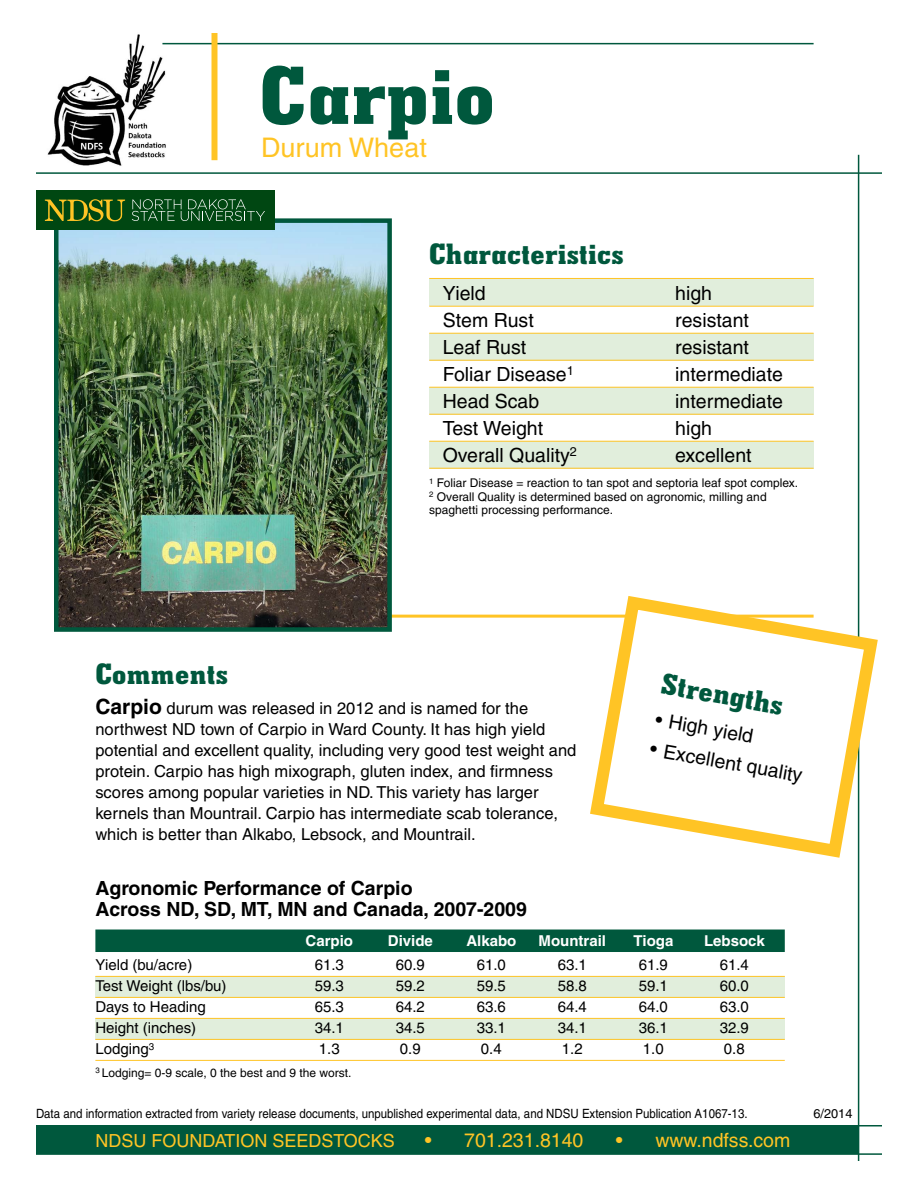
<style>
.page{position:relative;width:918px;height:1188px;background:#fff}
.page>*{position:absolute;margin:0;border:0;box-sizing:border-box;transform-origin:0 0}
.t1{font:84px "Geometric Slab 703 BT Xtra Bold Cond";letter-spacing:.01em;color:#00583d;scale:1.25 1}
.t2{font:30px "Geometric Slab 703 BT Xtra Bold Cond";letter-spacing:.01em;color:#00583d;scale:1.25 1}
.t3{font:27px "Helvetica";color:#ffc425}
.t4{font:19.5px "Helvetica";color:#000}
.t5{font:700 19.5px/21px "Helvetica";color:#000}
.t6{font:19.5px "Helvetica";color:#ffc425}
.t7{font:18px "Helvetica";color:#ffc425}
.t8{font:16.5px/21px "Helvetica";color:#000}
.t9{font:15px "Helvetica";color:#000}
.t10{font:700 15px "Helvetica";color:#fff}
.t11{font:12.75px "Helvetica";color:#000;scale:.9 1}
.t12{font:12.75px "Helvetica";color:#000}
.t13{font:12px/13.5px "Helvetica";color:#000}
.s1{font-weight:700;font-size:21px}
</style>
<div class="page">
<div style="left:95px;top:1018px;width:690px;height:21px;background:#e1eedc"></div>
<div style="left:95px;top:977px;width:690px;height:21px;background:#e1eedc"></div>
<img style="left:47px;top:34px;width:124px;height:132px">
<hr style="left:36px;top:172px;width:846px;height:2px;background:#00583d">
<hr style="left:162px;top:43px;width:652px;height:1px;background:#00583d">
<hr style="left:95px;top:615px;width:719px;height:3px;background:#ffc425">
<div style="left:429px;top:278px;width:385px;height:28px;background:#e1eedc"></div>
<div style="left:429px;top:333px;width:385px;height:27px;background:#e1eedc"></div>
<div style="left:429px;top:387px;width:385px;height:27px;background:#e1eedc"></div>
<div style="left:429px;top:441px;width:385px;height:27px;background:#e1eedc"></div>
<hr style="left:429px;top:278px;width:385px;height:1px;background:#ffc425">
<hr style="left:429px;top:306px;width:385px;height:1px;background:#ffc425">
<hr style="left:429px;top:333px;width:385px;height:1px;background:#ffc425">
<hr style="left:429px;top:360px;width:385px;height:1px;background:#ffc425">
<hr style="left:429px;top:387px;width:385px;height:1px;background:#ffc425">
<hr style="left:429px;top:414px;width:385px;height:1px;background:#ffc425">
<hr style="left:429px;top:441px;width:385px;height:1px;background:#ffc425">
<hr style="left:429px;top:468px;width:385px;height:1px;background:#ffc425">
<div style="left:95px;top:930px;width:690px;height:22px;background:#00583d"></div>
<hr style="left:95px;top:976px;width:690px;height:1px;background:#ffc425">
<hr style="left:95px;top:997px;width:690px;height:1px;background:#ffc425">
<hr style="left:95px;top:1018px;width:690px;height:1px;background:#ffc425">
<hr style="left:95px;top:1039px;width:690px;height:1px;background:#ffc425">
<hr style="left:95px;top:1060px;width:690px;height:1px;background:#ffc425">
<div style="left:212px;top:33px;width:6px;height:127px;background:#ffc425"></div>
<img style="left:59px;top:223px;width:328px;height:404px">
<div style="left:54px;top:218px;width:338px;height:414px;border:4px solid #00583d"></div>
<div style="left:36px;top:191px;width:238px;height:39px;background:#004712"></div>
<svg style="left:45px;top:199px;width:80px;height:23px"></svg>
<svg style="left:132px;top:199px;width:133px;height:22px"></svg>
<hr style="left:858px;top:155px;width:1px;height:1006px;background:#00583d">
<svg style="left:583px;top:589px;width:295px;height:276px"></svg>
<hr style="left:36px;top:1153px;width:846px;height:2px;background:#00583d">
<div style="left:36px;top:1126px;width:823px;height:28px;background:#00583d"></div>
<hr style="left:36px;top:1125px;width:846px;height:1px;background:#00583d">
<h1 class="t1" style="left:260px;top:42px;width:190px">Carpio</h1>
<h3 class="t3" style="left:261px;top:132px;width:167px">Durum Wheat</h3>
<h2 class="t2" style="left:429px;top:235px;width:157px">Characteristics</h2>
<p class="t4" style="left:443px;top:282px;width:44px">Yield</p>
<p class="t4" style="left:675px;top:282px;width:38px">high</p>
<p class="t4" style="left:443px;top:309px;width:93px">Stem Rust</p>
<p class="t4" style="left:675px;top:309px;width:75px">resistant</p>
<p class="t4" style="left:443px;top:336px;width:85px">Leaf Rust</p>
<p class="t4" style="left:675px;top:336px;width:75px">resistant</p>
<p class="t4" style="left:443px;top:363px;width:133px">Foliar Disease<sup>1</sup></p>
<p class="t4" style="left:675px;top:363px;width:109px">intermediate</p>
<p class="t4" style="left:443px;top:390px;width:98px">Head Scab</p>
<p class="t4" style="left:675px;top:390px;width:109px">intermediate</p>
<p class="t4" style="left:443px;top:417px;width:102px">Test Weight</p>
<p class="t4" style="left:675px;top:417px;width:38px">high</p>
<p class="t4" style="left:443px;top:444px;width:136px">Overall Quality<sup>2</sup></p>
<p class="t4" style="left:675px;top:444px;width:78px">excellent</p>
<p class="t13" style="left:429px;top:476px;width:370px"><sup>1</sup> Foliar Disease = reaction to tan spot and septoria leaf spot complex.<br><sup>2</sup> Overall Quality is determined based on agronomic, milling and spaghetti processing performance.</p>
<h2 class="t2" style="left:95px;top:654px;width:107px">Comments</h2>
<p class="t8" style="left:95px;top:697px;width:483px"><span class="s1">Carpio</span> durum was released in 2012 and is named for the northwest ND town of Carpio in Ward County. It has high yield potential and excellent quality, including very good test weight and protein. Carpio has high mixograph, gluten index, and firmness scores among popular varieties in ND. This variety has larger kernels than Mountrail. Carpio has intermediate scab tolerance, which is better than Alkabo, Lebsock, and Mountrail.</p>
<p class="t5" style="left:95px;top:877px;width:433px">Agronomic Performance of Carpio<br>Across ND, SD, MT, MN and Canada, 2007-2009</p>
<p class="t10" style="left:306px;top:932px;width:49px">Carpio</p>
<p class="t10" style="left:388px;top:932px;width:47px">Divide</p>
<p class="t10" style="left:466px;top:932px;width:52px">Alkabo</p>
<p class="t10" style="left:539px;top:932px;width:69px">Mountrail</p>
<p class="t10" style="left:633px;top:932px;width:42px">Tioga</p>
<p class="t10" style="left:704px;top:932px;width:62px">Lebsock</p>
<p class="t9" style="left:95px;top:956px;width:98px">Yield (bu/acre)</p>
<p class="t9" style="left:315px;top:956px;width:31px">61.3</p>
<p class="t9" style="left:396px;top:956px;width:31px">60.9</p>
<p class="t9" style="left:477px;top:956px;width:31px">61.0</p>
<p class="t9" style="left:558px;top:956px;width:31px">63.1</p>
<p class="t9" style="left:639px;top:956px;width:31px">61.9</p>
<p class="t9" style="left:720px;top:956px;width:31px">61.4</p>
<p class="t9" style="left:95px;top:977px;width:133px">Test Weight (lbs/bu)</p>
<p class="t9" style="left:315px;top:977px;width:31px">59.3</p>
<p class="t9" style="left:396px;top:977px;width:31px">59.2</p>
<p class="t9" style="left:477px;top:977px;width:31px">59.5</p>
<p class="t9" style="left:558px;top:977px;width:31px">58.8</p>
<p class="t9" style="left:639px;top:977px;width:31px">59.1</p>
<p class="t9" style="left:720px;top:977px;width:31px">60.0</p>
<p class="t9" style="left:95px;top:998px;width:112px">Days to Heading</p>
<p class="t9" style="left:315px;top:998px;width:31px">65.3</p>
<p class="t9" style="left:396px;top:998px;width:31px">64.2</p>
<p class="t9" style="left:477px;top:998px;width:31px">63.6</p>
<p class="t9" style="left:558px;top:998px;width:31px">64.4</p>
<p class="t9" style="left:639px;top:998px;width:31px">64.0</p>
<p class="t9" style="left:720px;top:998px;width:31px">63.0</p>
<p class="t9" style="left:95px;top:1019px;width:102px">Height (inches)</p>
<p class="t9" style="left:315px;top:1019px;width:31px">34.1</p>
<p class="t9" style="left:396px;top:1019px;width:31px">34.5</p>
<p class="t9" style="left:477px;top:1019px;width:31px">33.1</p>
<p class="t9" style="left:558px;top:1019px;width:31px">34.1</p>
<p class="t9" style="left:639px;top:1019px;width:31px">36.1</p>
<p class="t9" style="left:720px;top:1019px;width:31px">32.9</p>
<p class="t9" style="left:95px;top:1040px;width:60px">Lodging<sup>3</sup></p>
<p class="t9" style="left:319px;top:1040px;width:22px">1.3</p>
<p class="t9" style="left:400px;top:1040px;width:22px">0.9</p>
<p class="t9" style="left:481px;top:1040px;width:22px">0.4</p>
<p class="t9" style="left:562px;top:1040px;width:22px">1.2</p>
<p class="t9" style="left:643px;top:1040px;width:22px">1.0</p>
<p class="t9" style="left:724px;top:1040px;width:22px">0.8</p>
<p class="t13" style="left:95px;top:1066px;width:258px"><sup>3</sup> Lodging= 0-9 scale, 0 the best and 9 the worst.</p>
<h2 class="t2" style="left:665px;top:664px;width:100px;rotate:10deg">Strengths</h2>
<p class="t4" style="left:658px;top:708px;width:101px;rotate:10deg">• High yield</p>
<p class="t4" style="left:652px;top:737px;width:156px;rotate:10deg">• Excellent quality</p>
<p class="t11" style="left:36px;top:1106px;width:792px">Data and information extracted from variety release documents, unpublished experimental data, and NDSU Extension Publication A1067-13.</p>
<p class="t12" style="left:813px;top:1106px;width:40px">6/2014</p>
<p class="t7" style="left:95px;top:1130px;width:80px">NDSU Foundation</p>
<p class="t7" style="left:273px;top:1130px;width:26px">Seedstoc</p>
<p class="t7" style="left:371px;top:1130px;width:23px">ks</p>
<p class="t6" style="left:425px;top:1129px;width:160px">• 701.231.8140</p>
<p class="t6" style="left:616px;top:1129px;width:176px">• www.ndfss.com</p>
</div>
